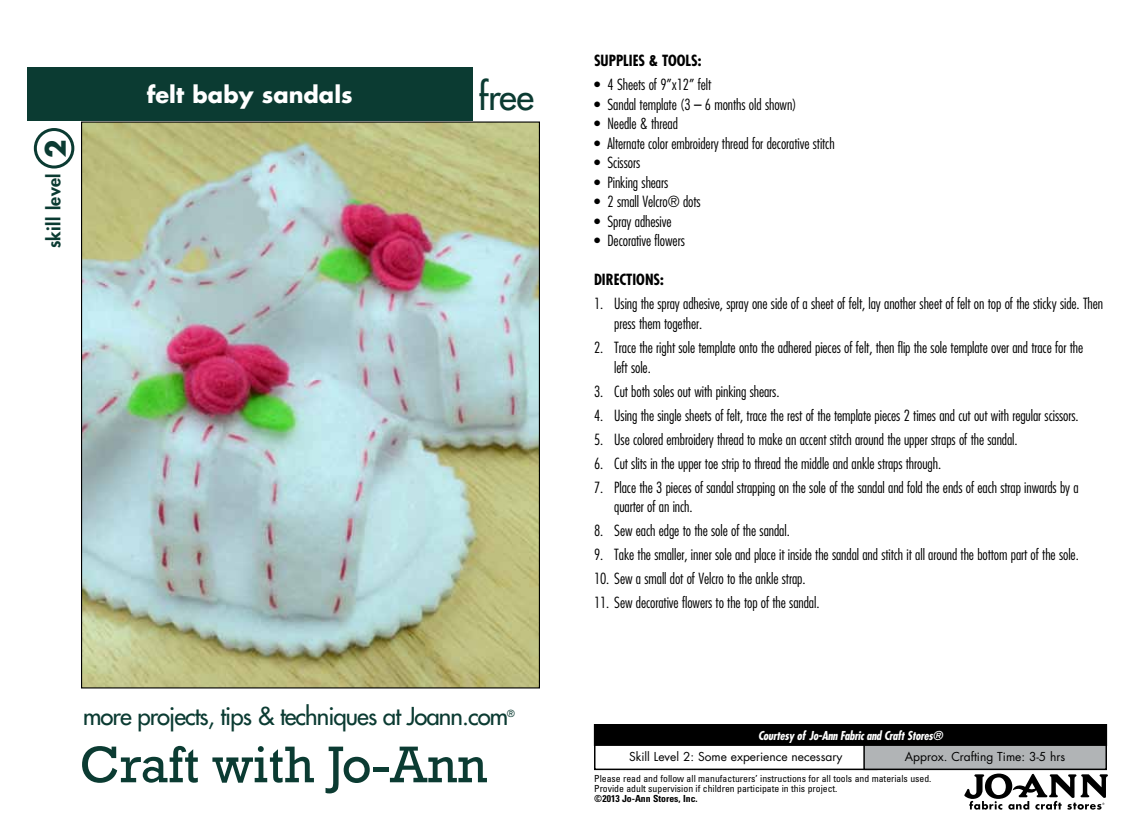
<style>
.page{position:relative;width:1134px;height:837px;background:#fff}
.page>*{position:absolute;margin:0;border:0;box-sizing:border-box;transform-origin:0 0}
.t1{font:52.5px "Rockwell";color:#0b3b32}
.t2{font:36px "Futura";color:#0b3b32}
.t3{font:700 27px "Futura";color:#0b3b32}
.Joann_com_info{font:24px "Futura";letter-spacing:-.04em;color:#0b3b32}
.Project_Name{font:700 22.5px "Futura";color:#fff}
.t4{font:800 18px "Futura";letter-spacing:.02em;color:#0b3b32}
.t5{font:300 condensed 15px/19.5px "Futura";letter-spacing:-.005em;color:#000}
.Supplies___Tools_Dir{font:700 condensed 15px "Futura";color:#000}
.Instruction_text{font:700 condensed 15px "Futura";color:#000}
.Skill_Level___Approx{font:12px "Futura";letter-spacing:-.005em;color:#000}
.Courtesy_box{font:italic 700 condensed 12px "Futura";letter-spacing:-.025em;color:#fff}
.t6{font:condensed 9.75px/9.8px "Univers";color:#000}
.Joann_com_info-2{font:9.6px "Futura";color:#0b3b32}
.s1{font-weight:700}
</style>
<div class="page">
<div style="left:27px;top:68px;width:445px;height:54px;background:#0b3b32"></div>
<img style="left:83px;top:124px;width:455px;height:562px">
<div style="left:34px;top:128px;width:40px;height:41px;border:3px solid #0b3b32;border-radius:50%"></div>
<div style="left:594px;top:743px;width:284px;height:27px;border:2px solid #000"></div>
<div style="left:864px;top:744px;width:242px;height:25px;background:#b1b4b6"></div>
<div style="left:863px;top:743px;width:244px;height:27px;border:2px solid #000"></div>
<svg style="left:964px;top:774px;width:144px;height:36px"></svg>
<div style="left:594px;top:725px;width:513px;height:20px;background:#000"></div>
<div style="left:594px;top:724px;width:513px;height:22px;border:1px solid #000"></div>
<p class="t3" style="left:38px;top:158px;width:20px;rotate:-90deg">2</p>
<p class="t4" style="left:42px;top:248px;width:76px;rotate:-90deg">skill level</p>
<p class="Project_Name" style="left:147px;top:80px;width:207px">felt baby sandals</p>
<p class="t2" style="left:478px;top:74px;width:57px">free</p>
<p class="Joann_com_info" style="left:83px;top:701px;width:427px">more projects, tips &amp; techniques at Joann.com</p>
<p class="Joann_com_info-2" style="left:507px;top:708px;width:9px">®</p>
<p class="t1" style="left:80px;top:734px;width:409px">Craft with Jo-Ann</p>
<p class="Supplies___Tools_Dir" style="left:594px;top:52px;width:109px">SUPPLIES &amp; TOOLS:</p>
<p class="t5" style="left:594px;top:75px;width:119px">• 4 Sheets of 9”x12” felt</p>
<p class="t5" style="left:594px;top:95px;width:204px">• Sandal template (3 – 6 months old shown)</p>
<p class="t5" style="left:594px;top:114px;width:85px">• Needle &amp; thread</p>
<p class="t5" style="left:594px;top:134px;width:242px">• Alternate color embroidery thread for decorative stitch</p>
<p class="t5" style="left:594px;top:153px;width:48px">• Scissors</p>
<p class="t5" style="left:594px;top:173px;width:76px">• Pinking shears</p>
<p class="t5" style="left:594px;top:192px;width:108px">• 2 small Velcro® dots</p>
<p class="t5" style="left:594px;top:212px;width:79px">• Spray adhesive</p>
<p class="t5" style="left:594px;top:231px;width:92px">• Decorative flowers</p>
<p class="Instruction_text" style="left:594px;top:271px;width:71px">DIRECTIONS:</p>
<p class="t5" style="left:614px;top:294px;width:491px;text-indent:-20px">1. Using the spray adhesive, spray one side of a sheet of felt, lay another sheet of felt on top of the sticky side. Then press them together.</p>
<p class="t5" style="left:614px;top:338px;width:471px;text-indent:-20px">2. Trace the right sole template onto the adhered pieces of felt, then flip the sole template over and trace for the left sole.</p>
<p class="t5" style="left:594px;top:381px;width:187px">3. Cut both soles out with pinking shears.</p>
<p class="t5" style="left:594px;top:405px;width:486px">4. Using the single sheets of felt, trace the rest of the template pieces 2 times and cut out with regular scissors.</p>
<p class="t5" style="left:594px;top:429px;width:425px">5. Use colored embroidery thread to make an accent stitch around the upper straps of the sandal.</p>
<p class="t5" style="left:594px;top:453px;width:349px">6. Cut slits in the upper toe strip to thread the middle and ankle straps through.</p>
<p class="t5" style="left:614px;top:477px;width:466px;text-indent:-20px">7. Place the 3 pieces of sandal strapping on the sole of the sandal and fold the ends of each strap inwards by a quarter of an inch.</p>
<p class="t5" style="left:594px;top:521px;width:197px">8. Sew each edge to the sole of the sandal.</p>
<p class="t5" style="left:594px;top:545px;width:486px">9. Take the smaller, inner sole and place it inside the sandal and stitch it all around the bottom part of the sole.</p>
<p class="t5" style="left:594px;top:569px;width:213px">10. Sew a small dot of Velcro to the ankle strap.</p>
<p class="t5" style="left:594px;top:593px;width:227px">11. Sew decorative flowers to the top of the sandal.</p>
<p class="Courtesy_box" style="left:758px;top:728px;width:186px">Courtesy of Jo-Ann Fabric and Craft Stores®</p>
<p class="Skill_Level___Approx" style="left:629px;top:749px;width:215px">Skill Level 2: Some experience necessary</p>
<p class="Skill_Level___Approx" style="left:905px;top:749px;width:162px">Approx. Crafting Time: 3-5 hrs</p>
<p class="t6" style="left:594px;top:774px;width:339px">Please read and follow all manufacturers’ instructions for all tools and materials used.<br>Provide adult supervision if children participate in this project.<br><span class="s1">©2013 Jo-Ann Stores, Inc.</span></p>
</div>
